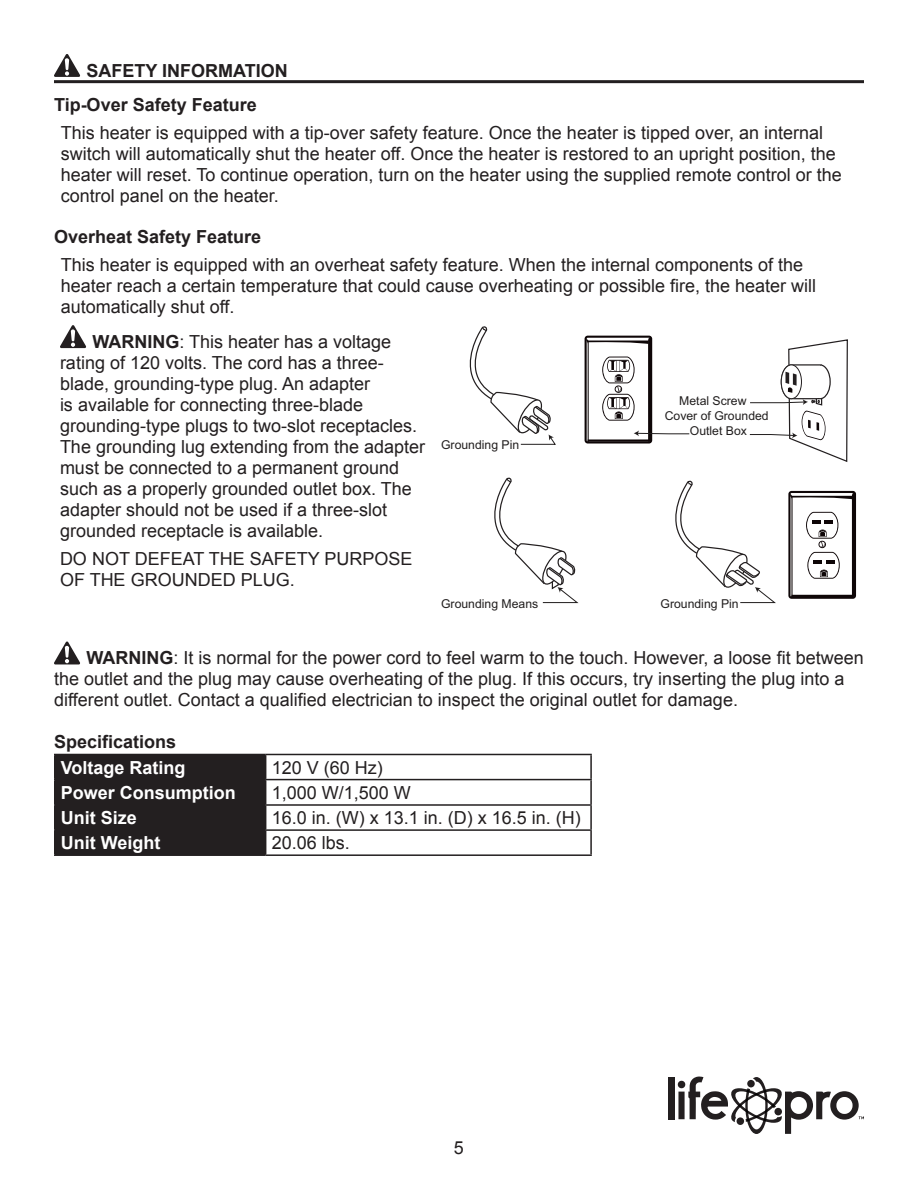
<style>
.page{position:relative;width:918px;height:1188px;background:#fff}
.page>*{position:absolute;margin:0;border:0;box-sizing:border-box;transform-origin:0 0}
.Body{font:18px/21px "Arial";color:#231f20}
.Table__Body{font:18px "Arial";color:#231f20}
.Heading_2{font:700 18px "Arial";color:#231f20}
.Table__Body-2{font:700 18px "Arial";color:#fff}
.Heading_1__Top_Page{font:700 18px "Arial";color:#231f20}
.t1{font:12.3px "Arial";color:#211e1e}
.s1{font-weight:700}
</style>
<div class="page">
<div style="left:668px;top:1077px;width:6px;height:42px;background:#231f20"></div>
<svg style="left:678px;top:1076px;width:186px;height:58px"></svg>
<div style="left:737px;top:1117px;width:7px;height:8px;background:#231f20;border-radius:50%"></div>
<hr style="left:54px;top:80px;width:810px;height:3px;background:#231f20">
<svg style="left:54px;top:54px;width:26px;height:23px"></svg>
<svg style="left:60px;top:325px;width:26px;height:23px"></svg>
<div style="left:585px;top:336px;width:67px;height:108px;background:linear-gradient(to right,#0e0607,#0e0607);border-radius:3px"></div>
<div style="left:788px;top:491px;width:68px;height:108px;background:#0e0607;border-radius:3px"></div>
<svg style="left:790px;top:493px;width:63px;height:104px"></svg>
<svg style="left:469px;top:326px;width:87px;height:119px"></svg>
<svg style="left:494px;top:477px;width:85px;height:126px"></svg>
<svg style="left:675px;top:480px;width:101px;height:123px"></svg>
<svg style="left:749px;top:339px;width:99px;height:123px"></svg>
<svg style="left:586px;top:338px;width:104px;height:104px"></svg>
<svg style="left:54px;top:642px;width:26px;height:22px"></svg>
<hr style="left:54px;top:754px;width:212px;height:1px;background:#231f20">
<hr style="left:54px;top:755px;width:2px;height:24px;background:#231f20">
<hr style="left:266px;top:754px;width:326px;height:1px;background:#231f20">
<hr style="left:590px;top:755px;width:2px;height:24px;background:#231f20">
<hr style="left:54px;top:779px;width:212px;height:1px;background:#231f20">
<hr style="left:54px;top:780px;width:2px;height:24px;background:#231f20">
<hr style="left:266px;top:779px;width:326px;height:1px;background:#231f20">
<hr style="left:590px;top:780px;width:2px;height:24px;background:#231f20">
<hr style="left:54px;top:804px;width:212px;height:2px;background:#231f20">
<hr style="left:54px;top:806px;width:2px;height:23px;background:#231f20">
<hr style="left:266px;top:804px;width:326px;height:2px;background:#231f20">
<hr style="left:590px;top:806px;width:2px;height:23px;background:#231f20">
<hr style="left:54px;top:829px;width:212px;height:2px;background:#231f20">
<hr style="left:54px;top:831px;width:2px;height:23px;background:#231f20">
<hr style="left:266px;top:829px;width:326px;height:2px;background:#231f20">
<div style="left:56px;top:754px;width:210px;height:100px;background:#231f20"></div>
<hr style="left:590px;top:831px;width:2px;height:23px;background:#231f20">
<hr style="left:54px;top:854px;width:212px;height:2px;background:#231f20">
<hr style="left:266px;top:854px;width:326px;height:2px;background:#231f20">
<p class="Heading_1__Top_Page" style="left:86px;top:60px;width:203px">SAFETY INFORMATION</p>
<p class="Heading_2" style="left:54px;top:95px;width:204px">Tip-Over Safety Feature</p>
<p class="Body" style="left:61px;top:122px;width:783px">This heater is equipped with a tip-over safety feature. Once the heater is tipped over, an internal switch will automatically shut the heater off. Once the heater is restored to an upright position, the heater will reset. To continue operation, turn on the heater using the supplied remote control or the control panel on the heater.</p>
<p class="Heading_2" style="left:54px;top:227px;width:209px">Overheat Safety Feature</p>
<p class="Body" style="left:61px;top:254px;width:757px">This heater is equipped with an overheat safety feature. When the internal components of the heater reach a certain temperature that could cause overheating or possible fire, the heater will automatically shut off.</p>
<p class="Body" style="left:60px;top:331px;width:367px;text-indent:32px"><span class="s1">WARNING</span>: This heater has a voltage rating of 120 volts. The cord has a three&shy;blade, grounding-type plug. An adapter<br>is available for connecting three-blade grounding-type plugs to two-slot receptacles.<br>The grounding lug extending from the adapter must be connected to a permanent ground such as a properly grounded outlet box. The adapter should not be used if a three-slot grounded receptacle is available.</p>
<p class="Body" style="left:60px;top:548px;width:354px">DO NOT DEFEAT THE SAFETY PURPOSE<br>OF THE GROUNDED PLUG.</p>
<p class="t1" style="left:679px;top:393px;width:69px">Metal Screw</p>
<p class="t1" style="left:665px;top:408px;width:106px">Cover of Grounded</p>
<p class="t1" style="left:690px;top:422px;width:59px">Outlet Box</p>
<p class="t1" style="left:441px;top:437px;width:80px">Grounding Pin</p>
<p class="t1" style="left:441px;top:595px;width:99px">Grounding Means</p>
<p class="t1" style="left:661px;top:595px;width:80px">Grounding Pin</p>
<p class="Body" style="left:54px;top:648px;width:811px;text-indent:32px"><span class="s1">WARNING</span>: It is normal for the power cord to feel warm to the touch. However, a loose fit between the outlet and the plug may cause overheating of the plug. If this occurs, try inserting the plug into a different outlet. Contact a qualified electrician to inspect the original outlet for damage.</p>
<p class="Heading_2" style="left:54px;top:731px;width:124px">Specifications</p>
<p class="Table__Body-2" style="left:61px;top:757px;width:126px">Voltage Rating</p>
<p class="Table__Body" style="left:272px;top:757px;width:113px">120 V (60 Hz)</p>
<p class="Table__Body-2" style="left:61px;top:782px;width:177px">Power Consumption</p>
<p class="Table__Body" style="left:272px;top:782px;width:141px">1,000 W/1,500 W</p>
<p class="Table__Body-2" style="left:61px;top:808px;width:78px">Unit Size</p>
<p class="Table__Body" style="left:272px;top:808px;width:311px">16.0 in. (W) x 13.1 in. (D) x 16.5 in. (H)</p>
<p class="Table__Body-2" style="left:61px;top:833px;width:101px">Unit Weight</p>
<p class="Table__Body" style="left:272px;top:833px;width:80px">20.06 lbs.</p>
<p class="Body" style="left:454px;top:1137px;width:12px">5</p>
</div>
